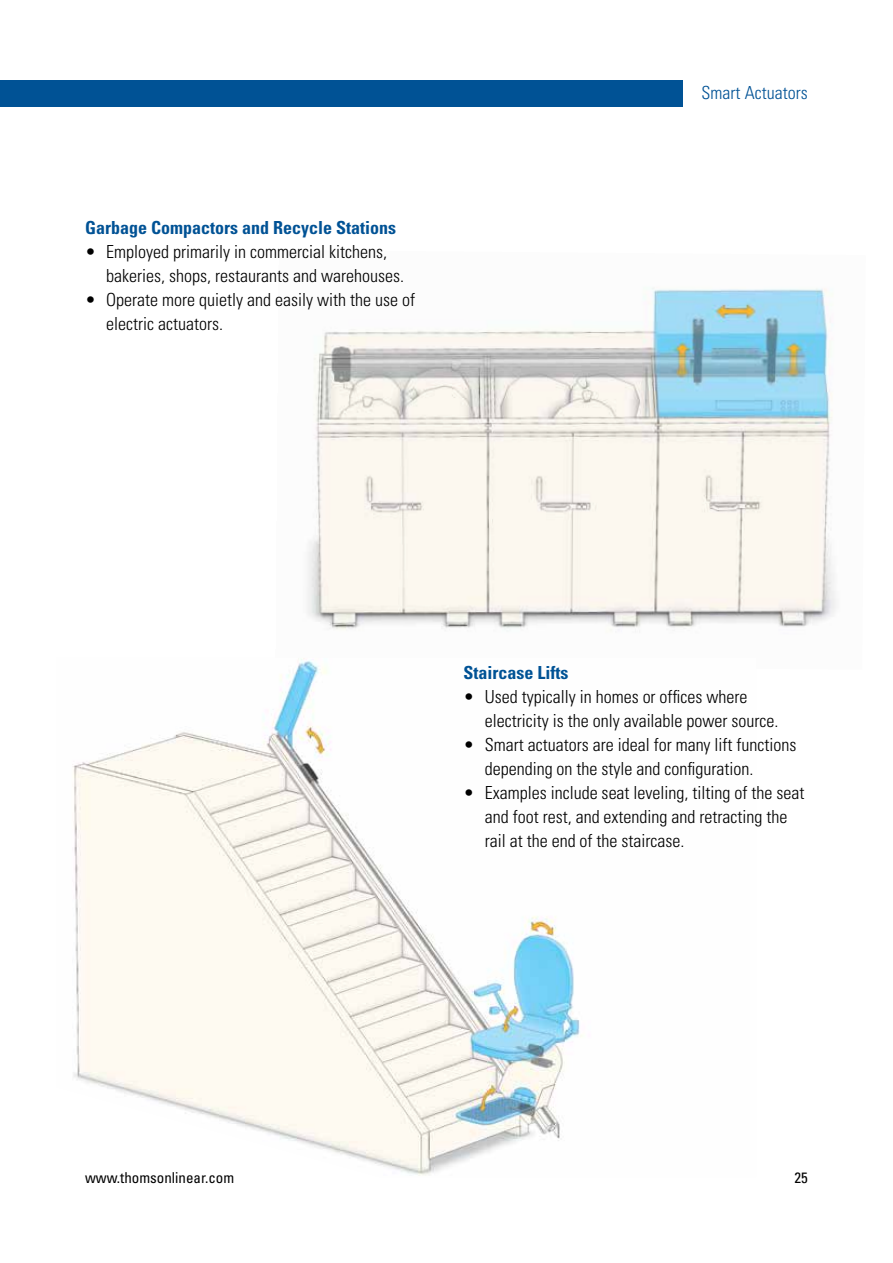
<style>
.page{position:relative;width:893px;height:1263px;background:#fff}
.page>*{position:absolute;margin:0;border:0;box-sizing:border-box;transform-origin:0 0}
.t1{font:300 condensed 18px/24px "Univers LT Std";color:#000}
.t2{font:700 condensed 18px "Univers LT Std";color:#005295}
.t3{font:300 condensed 18px "Univers LT Std";color:#005295}
.t4{font:condensed 15px "Univers LT Std";color:#000}
</style>
<div class="page">
<div style="left:0;top:80px;width:682px;height:27px;background:#005295"></div>
<img style="left:307px;top:288px;width:529px;height:343px">
<img style="left:73px;top:658px;width:510px;height:518px">
<p class="t2" style="left:85px;top:216px;width:312px">Garbage Compactors and Recycle Stations</p>
<p class="t1" style="left:106px;top:239px;width:299px;text-indent:-21px">• Employed primarily in commercial kitchens, bakeries, shops, restaurants and warehouses.</p>
<p class="t1" style="left:106px;top:287px;width:310px;text-indent:-21px">• Operate more quietly and easily with the use of electric actuators.</p>
<p class="t3" style="left:701px;top:82px;width:108px">Smart Actuators</p>
<p class="t2" style="left:463px;top:661px;width:106px">Staircase Lifts</p>
<p class="t1" style="left:485px;top:684px;width:295px;text-indent:-21px">• Used typically in homes or offices where electricity is the only available power source.</p>
<p class="t1" style="left:485px;top:732px;width:313px;text-indent:-21px">• Smart actuators are ideal for many lift functions depending on the style and configuration.</p>
<p class="t1" style="left:485px;top:780px;width:321px;text-indent:-21px">• Examples include seat leveling, tilting of the seat and foot rest, and extending and retracting the rail at the end of the staircase.</p>
<p class="t4" style="left:85px;top:1168px;width:151px">www.thomsonlinear.com</p>
<p class="t4" style="left:795px;top:1168px;width:15px">25</p>
</div>
